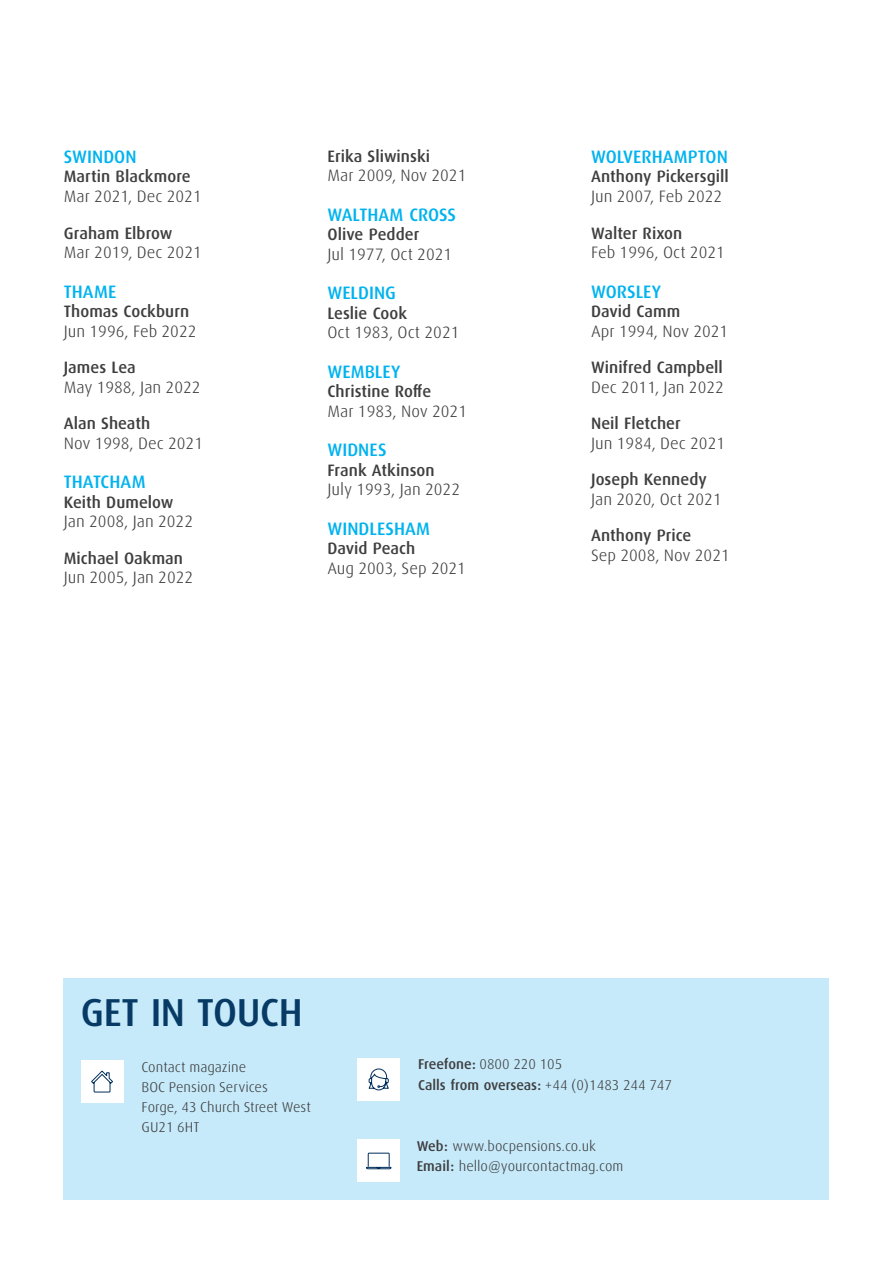
<style>
.page{position:relative;width:893px;height:1263px;background:#fff}
.page>*{position:absolute;margin:0;border:0;box-sizing:border-box;transform-origin:0 0}
.t1{font:500 39px "Linde Dax Global";letter-spacing:-.01em;color:#073b66}
.t2{font:500 18px "Linde Dax Global";color:#00b3ef}
.t3{font:300 16.5px "Linde Dax Global";color:#3e3e3f}
.t4{font:500 16.5px "Linde Dax Global";color:#3e3e3f}
.t5{font:300 14.25px/20.2px "Linde Dax Global";color:#3e3e3f}
.t6{font:500 14.25px/20.2px "Linde Dax Global";color:#3e3e3f}
.s1{font-weight:300}
.s2{font-weight:500}
</style>
<div class="page">
<div style="left:64px;top:978px;width:765px;height:221px;background:#c6eafa"></div>
<div style="left:81px;top:1060px;width:42px;height:43px;background:#fff"></div>
<svg style="left:91px;top:1070px;width:22px;height:23px"></svg>
<div style="left:357px;top:1058px;width:43px;height:43px;background:#fff"></div>
<svg style="left:368px;top:1068px;width:21px;height:23px"></svg>
<div style="left:357px;top:1140px;width:43px;height:42px;background:#fff"></div>
<svg style="left:366px;top:1152px;width:26px;height:17px"></svg>
<p class="t2" style="left:64px;top:146px;width:74px">SWINDON</p>
<p class="t4" style="left:64px;top:167px;width:128px">Martin Blackmore</p>
<p class="t3" style="left:64px;top:187px;width:139px">Mar 2021, Dec 2021</p>
<p class="t4" style="left:64px;top:223px;width:110px">Graham Elbrow</p>
<p class="t3" style="left:64px;top:243px;width:140px">Mar 2019, Dec 2021</p>
<p class="t2" style="left:64px;top:281px;width:54px">THAME</p>
<p class="t4" style="left:64px;top:302px;width:127px">Thomas Cockburn</p>
<p class="t3" style="left:64px;top:321px;width:134px">Jun 1996, Feb 2022</p>
<p class="t4" style="left:64px;top:358px;width:73px">James Lea</p>
<p class="t3" style="left:64px;top:377px;width:138px">May 1988, Jan 2022</p>
<p class="t4" style="left:64px;top:414px;width:88px">Alan Sheath</p>
<p class="t3" style="left:64px;top:433px;width:141px">Nov 1998, Dec 2021</p>
<p class="t2" style="left:64px;top:471px;width:83px">THATCHAM</p>
<p class="t4" style="left:64px;top:492px;width:111px">Keith Dumelow</p>
<p class="t3" style="left:64px;top:512px;width:131px">Jan 2008, Jan 2022</p>
<p class="t4" style="left:64px;top:548px;width:121px">Michael Oakman</p>
<p class="t3" style="left:64px;top:568px;width:131px">Jun 2005, Jan 2022</p>
<p class="t4" style="left:327px;top:146px;width:104px">Erika Sliwinski</p>
<p class="t3" style="left:327px;top:166px;width:141px">Mar 2009, Nov 2021</p>
<p class="t2" style="left:327px;top:204px;width:130px">WALTHAM CROSS</p>
<p class="t4" style="left:327px;top:225px;width:93px">Olive Pedder</p>
<p class="t3" style="left:327px;top:244px;width:126px">Jul 1977, Oct 2021</p>
<p class="t2" style="left:327px;top:283px;width:70px">WELDING</p>
<p class="t4" style="left:327px;top:303px;width:81px">Leslie Cook</p>
<p class="t3" style="left:327px;top:323px;width:134px">Oct 1983, Oct 2021</p>
<p class="t2" style="left:327px;top:361px;width:74px">WEMBLEY</p>
<p class="t4" style="left:327px;top:382px;width:105px">Christine Roffe</p>
<p class="t3" style="left:327px;top:401px;width:141px">Mar 1983, Nov 2021</p>
<p class="t2" style="left:327px;top:440px;width:61px">WIDNES</p>
<p class="t4" style="left:327px;top:460px;width:109px">Frank Atkinson</p>
<p class="t3" style="left:327px;top:480px;width:134px">July 1993, Jan 2022</p>
<p class="t2" style="left:327px;top:518px;width:104px">WINDLESHAM</p>
<p class="t4" style="left:327px;top:539px;width:89px">David Peach</p>
<p class="t3" style="left:327px;top:558px;width:140px">Aug 2003, Sep 2021</p>
<p class="t2" style="left:591px;top:146px;width:138px">WOLVERHAMPTON</p>
<p class="t4" style="left:591px;top:167px;width:139px">Anthony Pickersgill</p>
<p class="t3" style="left:591px;top:187px;width:133px">Jun 2007, Feb 2022</p>
<p class="t4" style="left:591px;top:223px;width:93px">Walter Rixon</p>
<p class="t3" style="left:591px;top:243px;width:135px">Feb 1996, Oct 2021</p>
<p class="t2" style="left:591px;top:281px;width:72px">WORSLEY</p>
<p class="t4" style="left:591px;top:302px;width:91px">David Camm</p>
<p class="t3" style="left:591px;top:321px;width:139px">Apr 1994, Nov 2021</p>
<p class="t4" style="left:591px;top:358px;width:133px">Winifred Campbell</p>
<p class="t3" style="left:591px;top:377px;width:134px">Dec 2011, Jan 2022</p>
<p class="t4" style="left:591px;top:414px;width:91px">Neil Fletcher</p>
<p class="t3" style="left:591px;top:433px;width:136px">Jun 1984, Dec 2021</p>
<p class="t4" style="left:591px;top:470px;width:117px">Joseph Kennedy</p>
<p class="t3" style="left:591px;top:489px;width:132px">Jan 2020, Oct 2021</p>
<p class="t4" style="left:591px;top:526px;width:102px">Anthony Price</p>
<p class="t3" style="left:591px;top:545px;width:140px">Sep 2008, Nov 2021</p>
<h1 class="t1" style="left:81px;top:989px;width:223px">GET IN TOUCH</h1>
<p class="t5" style="left:142px;top:1056px;width:171px">Contact magazine<br>BOC Pension Services<br>Forge, 43 Church Street West<br>GU21 6HT</p>
<p class="t6" style="left:418px;top:1054px;width:255px">Freefone: <span class="s1">0800 220 105<br></span>Calls from overseas: <span class="s1">+44 (0)1483 244 747</span></p>
<p class="t5" style="left:417px;top:1136px;width:208px"><span class="s2">Web:</span> www.bocpensions.co.uk<br><span class="s2">Email:</span> hello@yourcontactmag.com</p>
</div>
